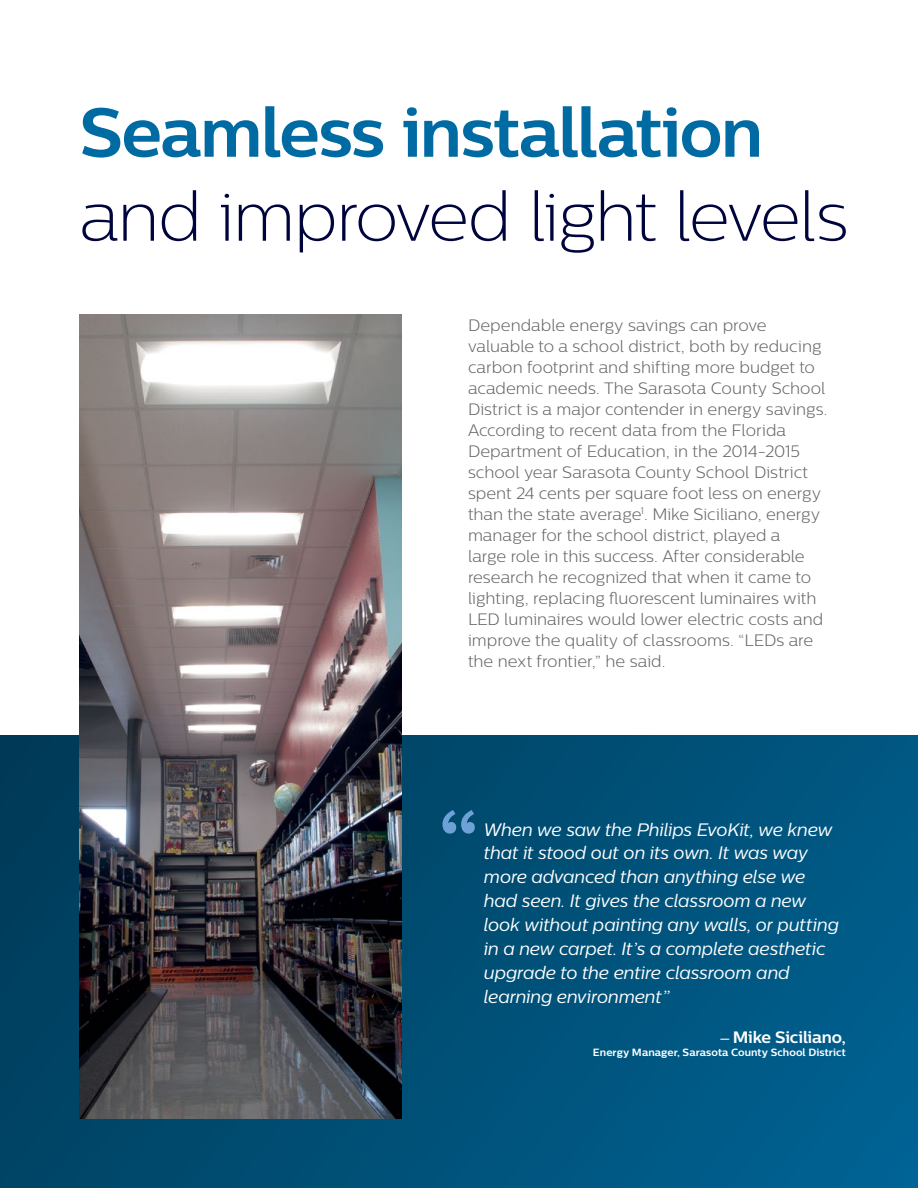
<style>
.page{position:relative;width:918px;height:1188px;background:#fff}
.page>*{position:absolute;margin:0;border:0;box-sizing:border-box;transform-origin:0 0}
.t1{font:69px "Centrale Sans X Light";letter-spacing:-.03em;color:#00043d}
.t2{font:700 69px "Centrale Sans";letter-spacing:-.025em;color:#006ba3}
.t3{font:italic 18px/24px "Centrale Sans";letter-spacing:-.015em;color:#fff}
.t4{font:300 16.5px/21px "Centrale Sans";color:#636466}
.t5{font:700 16.5px "Centrale Sans";letter-spacing:-.015em;color:#fff}
.t6{font:700 10.5px "Centrale Sans";letter-spacing:.01em;color:#fff}
.s1{font-size:10.5px}
</style>
<div class="page">
<div style="left:0;top:735px;width:918px;height:453px;background:linear-gradient(to right,#004263,#005d8a)"></div>
<svg style="left:443px;top:810px;width:32px;height:24px"></svg>
<img style="left:80px;top:314px;width:321px;height:804px">
<h1 class="t2" style="left:79px;top:91px;width:685px">Seamless installation</h1>
<h1 class="t1" style="left:79px;top:178px;width:771px">and improved light levels</h1>
<p class="t4" style="left:468px;top:314px;width:361px">Dependable energy savings can prove valuable to a school district, both by reducing carbon footprint and shifting more budget to academic needs. The Sarasota County School District is a major contender in energy savings.<br>According to recent data from the Florida Department of Education, in the 2014-2015 school year Sarasota County School District spent 24 cents per square foot less on energy than the state average<sup>1</sup>. Mike Siciliano, energy manager for the school district, played a<br>large role in this success. After considerable research he recognized that when it came to lighting, replacing fluorescent luminaires with LED luminaires would lower electric costs and improve the quality of classrooms. “LEDs are the next frontier,” he said.</p>
<p class="t3" style="left:484px;top:817px;width:357px">When we saw the Philips EvoKit, we knew that it stood out on its own. It was way more advanced than anything else we had seen. It gives the classroom a new look without painting any walls, or putting in a new carpet. It’s a complete aesthetic upgrade to the entire classroom and learning environment”</p>
<p class="t5" style="left:720px;top:1027px;width:128px"><span class="s1">—</span> Mike Siciliano,</p>
<p class="t6" style="left:593px;top:1046px;width:255px">Energy Manager, Sarasota County School District</p>
</div>
